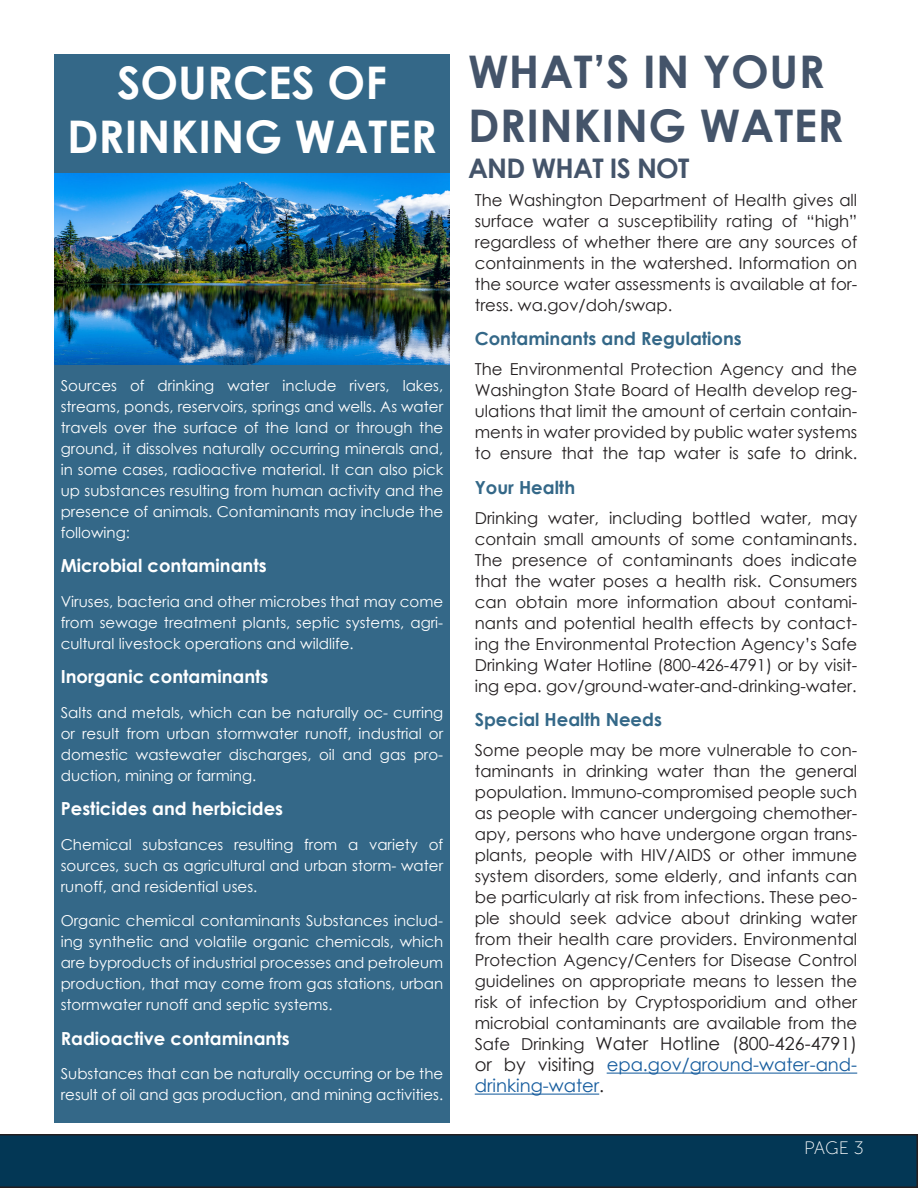
<style>
.page{position:relative;width:918px;height:1188px;background:#fff}
.page>*{position:absolute;margin:0;border:0;box-sizing:border-box;transform-origin:0 0}
.Category_Title{font:700 45px/54px "Century Gothic";letter-spacing:.01em;color:#44546a}
.Category_Title-2{font:700 45px "Century Gothic";color:#fff}
.Category_Title-3{font:700 27px "Century Gothic";letter-spacing:-.025em;color:#44546a}
.Subtitle1{font:18px/21px "Century Gothic";color:#231f20;text-align:justify}
.Subtitle{font:700 18px "Century Gothic";color:#fff}
.Subtitle1-2{font:700 18px "Century Gothic";color:#346888}
.t1{font:18px "Museo Sans 100";color:#fff}
.Paragraph_Style_1{font:16.5px/21px "Century Gothic";color:#231f20;text-align:justify}
.Subtitle1-3{font:16.5px/21px "Century Gothic";color:#231f20;text-align:justify}
.Subtitle-2{font:15px/21px "Century Gothic";color:#fff;text-align:justify}
.s1{font-size:16.5px}
.s2{color:#175d9e}
</style>
<div class="page">
<svg style="left:0;top:1134px;width:918px;height:54px;background:#043552"></svg>
<hr style="left:607px;top:1073px;width:250px;height:1px;background:#175d9e">
<hr style="left:475px;top:1094px;width:124px;height:1px;background:#175d9e">
<div style="left:54px;top:54px;width:396px;height:1069px;background:#346888"></div>
<img style="left:54px;top:173px;width:396px;height:191px">
<p class="Category_Title-2" style="left:117px;top:49px;width:272px">SOURCES OF</p>
<p class="Category_Title-2" style="left:67px;top:103px;width:371px">DRINKING WATER</p>
<p class="Subtitle-2" style="left:61px;top:375px;width:384px">Sources of drinking water include rivers, lakes, streams, ponds, reservoirs, springs and wells. As water travels over the surface of the land or through the ground, it dissolves naturally occurring minerals and, in some cases, radioactive material. It can also pick up substances resulting from human activity and the presence of animals. Contaminants may include the following:</p>
<p class="Subtitle" style="left:61px;top:552px;width:207px">Microbial contaminants</p>
<p class="Subtitle-2" style="left:61px;top:591px;width:384px">Viruses, bacteria and other microbes that may come from sewage treatment plants, septic systems, agri&shy;cultural livestock operations and wildlife.</p>
<p class="Subtitle" style="left:61px;top:663px;width:209px">Inorganic contaminants</p>
<p class="Subtitle-2" style="left:61px;top:702px;width:384px">Salts and metals, which can be naturally oc- curring or result from urban stormwater runoff, industrial or domestic wastewater discharges, oil and gas pro&shy;duction, mining or farming.</p>
<p class="Subtitle" style="left:61px;top:795px;width:224px">Pesticides and herbicides</p>
<p class="Subtitle-2" style="left:61px;top:834px;width:384px">Chemical substances resulting from a variety of sources, such as agricultural and urban storm- water runoff, and residential uses.</p>
<p class="Subtitle-2" style="left:61px;top:910px;width:384px">Organic chemical contaminants Substances includ&shy;ing synthetic and volatile organic chemicals, which are byproducts of industrial processes and petroleum production, that may come from gas stations, urban stormwater runoff and septic systems.</p>
<p class="Subtitle" style="left:61px;top:1024px;width:230px">Radioactive contaminants</p>
<p class="Subtitle-2" style="left:61px;top:1063px;width:384px">Substances that can be naturally occurring or be the result of oil and gas production, and mining activities.</p>
<p class="Category_Title" style="left:468px;top:42px;width:377px">WHAT’S IN YOUR<br>DRINKING WATER</p>
<p class="Category_Title-3" style="left:468px;top:147px;width:223px">AND WHAT IS NOT</p>
<p class="Paragraph_Style_1" style="left:475px;top:189px;width:384px">The Washington Department of Health gives all surface water a susceptibility rating of “high” regardless of whether there are any sources of containments in the watershed. Information on the source water assessments is available at for&shy;tress. wa.gov/doh/swap.</p>
<p class="Subtitle1-2" style="left:475px;top:325px;width:269px">Contaminants and Regulations</p>
<p class="Paragraph_Style_1" style="left:475px;top:359px;width:384px">The Environmental Protection Agency and the Washington State Board of Health develop reg&shy;ulations that limit the amount of certain contain&shy;ments in water provided by public water systems to ensure that the tap water is safe to drink.</p>
<p class="Subtitle1-2" style="left:475px;top:474px;width:102px">Your Health</p>
<p class="Paragraph_Style_1" style="left:475px;top:507px;width:384px">Drinking water, including bottled water, may contain small amounts of some contaminants.<br>The presence of contaminants does indicate that the water poses a health risk. Consumers can obtain more information about contami&shy;nants and potential health effects by contact&shy;ing the Environmental Protection Agency’s Safe Drinking Water Hotline (800-426-4791) or by visit&shy;ing epa. gov/ground-water-and-drinking-water.</p>
<p class="Subtitle1-2" style="left:475px;top:706px;width:189px">Special Health Needs</p>
<p class="Subtitle1-3" style="left:475px;top:740px;width:384px">Some people may be more vulnerable to con&shy;taminants in drinking water than the general population. Immuno-compromised people such as people with cancer undergoing chemother&shy;apy, persons who have undergone organ trans&shy;plants, people with HIV/AIDS or other immune system disorders, some elderly, and infants can be particularly at risk from infections. These peo&shy;ple should seek advice about drinking water from their health care providers. Environmental Protection Agency/Centers for Disease Control guidelines on appropriate means to lessen the risk of infection by Cryptosporidium and other microbial contaminants are available from the</p>
<p class="Subtitle1" style="left:475px;top:1033px;width:384px"><span class="s1">Safe Drinking</span> Water Hotline (800-426-4791) or by visiting <span class="s2">epa.gov/ground-water-and&shy;drinking-water</span>.</p>
<p class="t1" style="left:804px;top:1139px;width:61px">PAGE 3</p>
</div>
